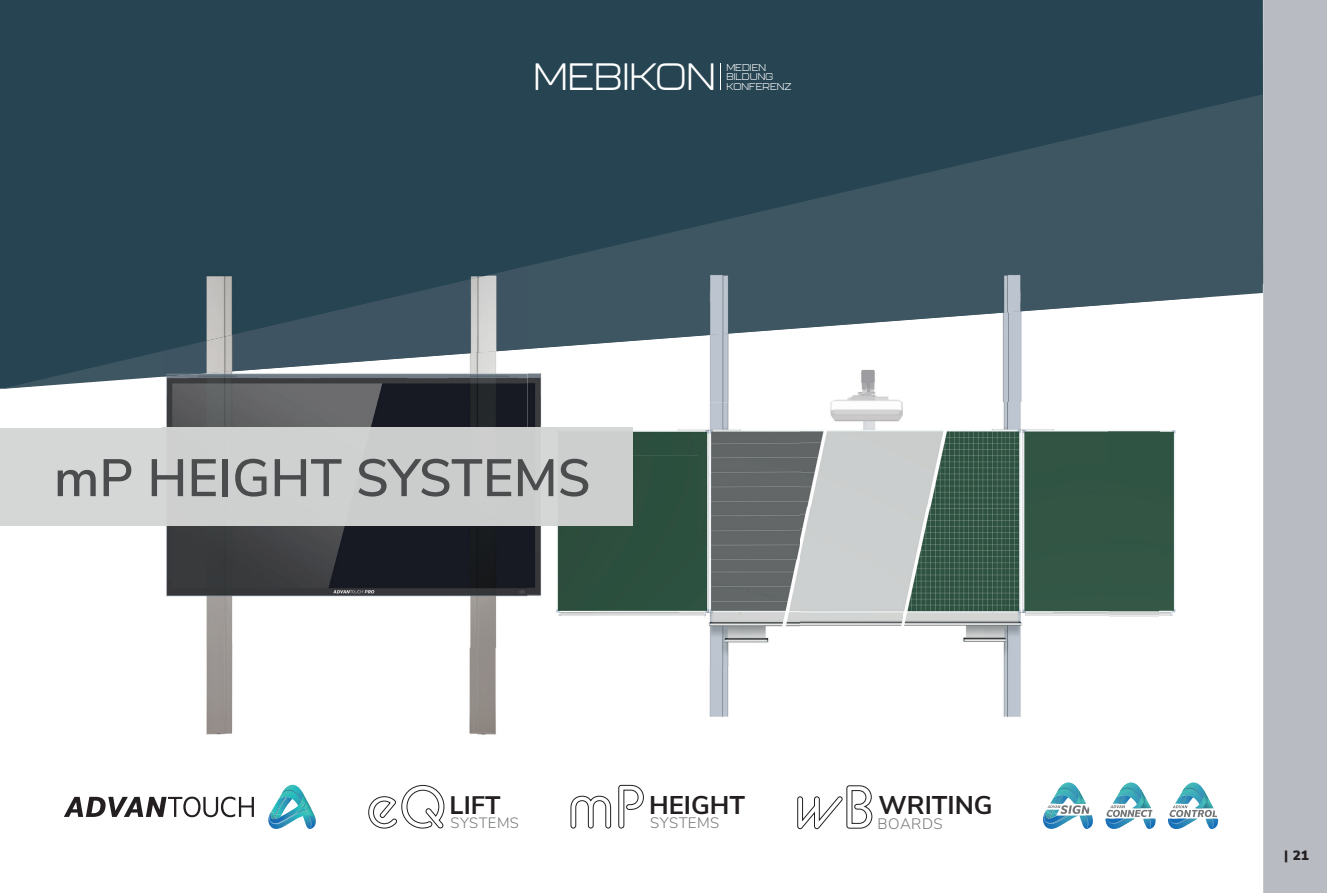
<style>
.page{position:relative;width:1327px;height:893px;background:#fff}
.page>*{position:absolute;margin:0;border:0;box-sizing:border-box;transform-origin:0 0}
.t1{font:600 52.5px "Nunito Sans";color:#4b4c4d}
.t2{font:300 37.8px "Kallisto";color:#fff}
.t3{font:700 25.65px "Nunito Sans";color:#231f20}
.t4{font:700 25.35px "Nunito Sans";color:#231f20}
.t5{font:300 15.15px "Nunito Sans";letter-spacing:.025em;color:#76787b}
.t6{font:300 15px "Nunito Sans";letter-spacing:.025em;color:#76787b}
.t7{font:900 13.5px "Nunito Sans";color:#231f20}
.t8{font:300 9.75px/9.8px "Kallisto";color:#fff}
</style>
<div class="page">
<div style="left:1263px;top:0;width:64px;height:893px;background:#b8bbc2"></div>
<div style="left:0;top:0;width:1263px;height:293px;background:#264451"></div>
<svg style="left:0;top:94px;width:1262px;height:295px;background:#314d59"></svg>
<img style="left:544px;top:348px;width:103px;height:41px">
<img style="left:647px;top:336px;width:102px;height:66px">
<img style="left:749px;top:336px;width:103px;height:66px">
<img style="left:852px;top:324px;width:102px;height:78px">
<img style="left:954px;top:313px;width:103px;height:89px">
<img style="left:1057px;top:305px;width:102px;height:84px">
<img style="left:1159px;top:305px;width:52px;height:311px">
<img style="left:632px;top:402px;width:168px;height:53px">
<img style="left:800px;top:402px;width:360px;height:315px">
<img style="left:596px;top:455px;width:205px;height:262px">
<img style="left:544px;top:525px;width:52px;height:91px">
<img style="left:544px;top:266px;width:154px;height:82px">
<img style="left:698px;top:266px;width:154px;height:70px">
<img style="left:852px;top:266px;width:154px;height:58px">
<img style="left:1006px;top:266px;width:102px;height:47px">
<img style="left:1108px;top:266px;width:103px;height:39px">
<img style="left:162px;top:259px;width:239px;height:56px">
<img style="left:401px;top:259px;width:143px;height:7px">
<img style="left:527px;top:262px;width:17px;height:334px">
<img style="left:162px;top:365px;width:287px;height:62px">
<img style="left:449px;top:365px;width:78px;height:62px">
<img style="left:162px;top:525px;width:365px;height:123px">
<img style="left:206px;top:648px;width:290px;height:87px">
<img style="left:319px;top:266px;width:208px;height:99px">
<img style="left:162px;top:315px;width:157px;height:62px">
<svg style="left:368px;top:785px;width:77px;height:43px"></svg>
<svg style="left:570px;top:795px;width:41px;height:34px"></svg>
<svg style="left:618px;top:785px;width:26px;height:44px"></svg>
<svg style="left:797px;top:785px;width:76px;height:44px"></svg>
<svg style="left:64px;top:797px;width:190px;height:20px"></svg>
<svg style="left:268px;top:785px;width:48px;height:44px"></svg>
<svg style="left:1043px;top:782px;width:50px;height:47px"></svg>
<svg style="left:1168px;top:782px;width:51px;height:48px"></svg>
<svg style="left:1105px;top:782px;width:51px;height:47px"></svg>
<div style="left:0;top:427px;width:162px;height:98px;background:#d5d7d6"></div>
<svg style="left:720px;top:64px;width:1px;height:26px"></svg>
<h2 class="t2" style="left:533px;top:55px;width:184px">MEBIKON</h2>
<p class="t8" style="left:726px;top:62px;width:67px">MEDIEN<br>BILDUNG<br>KONFERENZ</p>
<h1 class="t1" style="left:54px;top:440px;width:538px">mP HEIGHT SYSTEMS</h1>
<h3 class="t4" style="left:450px;top:787px;width:53px">LIFT</h3>
<h3 class="t6" style="left:451px;top:812px;width:70px">SYSTEMS</h3>
<h3 class="t3" style="left:649px;top:786px;width:98px">HEIGHT</h3>
<h3 class="t5" style="left:650px;top:812px;width:71px">SYSTEMS</h3>
<h3 class="t3" style="left:878px;top:787px;width:116px">WRITING</h3>
<h3 class="t5" style="left:877px;top:813px;width:66px">BOARDS</h3>
<h3 class="t7" style="left:1284px;top:845px;width:26px">| 21</h3>
</div>
